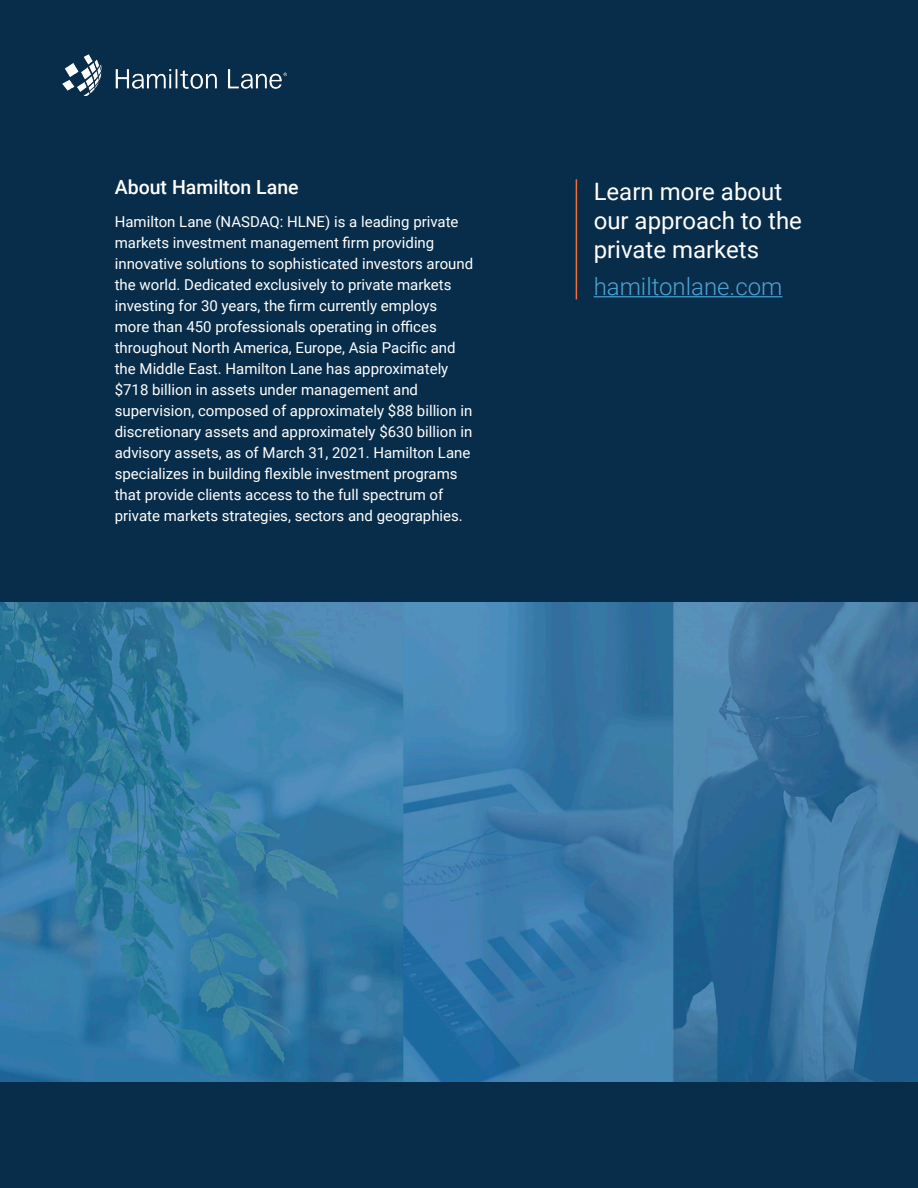
<style>
.page{position:relative;width:918px;height:1188px;background:#082d4a}
.page>*{position:absolute;margin:0;border:0;box-sizing:border-box;transform-origin:0 0}
.Section_Title{font:24px/28.8px "Roboto";color:#fff}
.Section_Title-2{font:300 24px "Roboto";color:#4ca4d5}
.Section_Title-3{font:500 19.5px "Roboto";color:#fff}
.Paragraph_Body{font:15px/21px "Roboto";color:#fff}
</style>
<div class="page">
<hr style="left:576px;top:179px;width:1px;height:120px;background:#f26d37">
<hr style="left:594px;top:296px;width:188px;height:1px;background:#4ca4d5">
<img style="left:63px;top:55px;width:223px;height:41px">
<img style="left:0;top:603px;width:918px;height:479px">
<p class="Section_Title-3" style="left:115px;top:173px;width:185px">About Hamilton Lane</p>
<p class="Paragraph_Body" style="left:115px;top:210px;width:360px">Hamilton Lane (NASDAQ: HLNE) is a leading private markets investment management firm providing innovative solutions to sophisticated investors around the world. Dedicated exclusively to private markets investing for 30 years, the firm currently employs more than 450 professionals operating in offices throughout North America, Europe, Asia Pacific and the Middle East. Hamilton Lane has approximately $718 billion in assets under management and supervision, composed of approximately $88 billion in discretionary assets and approximately $630 billion in advisory assets, as of March 31, 2021. Hamilton Lane specializes in building flexible investment programs that provide clients access to the full spectrum of private markets strategies, sectors and geographies.</p>
<p class="Section_Title" style="left:594px;top:176px;width:210px">Learn more about our approach to the private markets</p>
<p class="Section_Title-2" style="left:594px;top:270px;width:190px">hamiltonlane.com</p>
</div>
